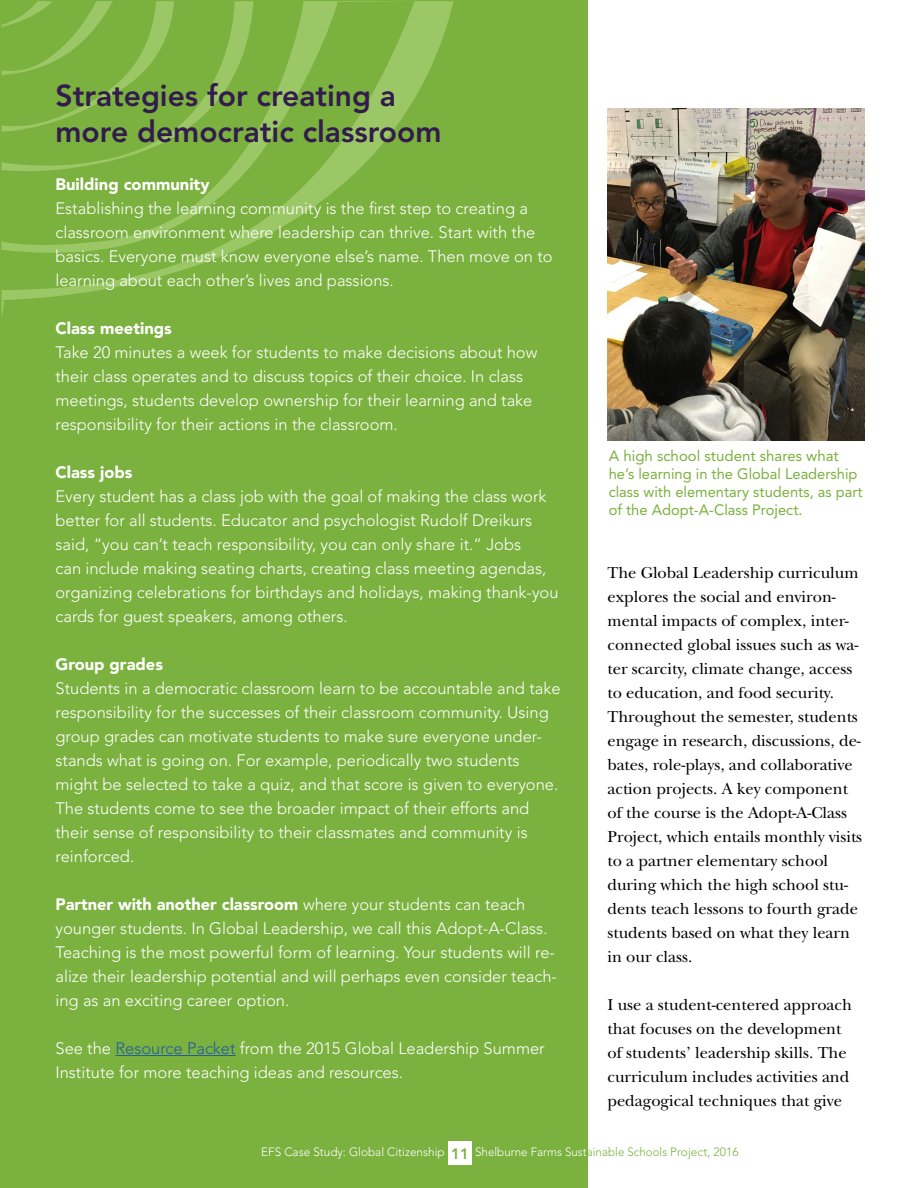
<style>
.page{position:relative;width:918px;height:1188px;background:#fff}
.page>*{position:absolute;margin:0;border:0;box-sizing:border-box;transform-origin:0 0}
.t1{font:800 30px/36px "Avenir";color:#331b4e}
.t2{font:300 16.5px/24px "Avenir";color:#fff}
.t3{font:16.5px/24px "New Baskerville";color:#000}
.t4{font:900 16.5px "Avenir";color:#fff}
.t5{font:15px/18px "Avenir";color:#7bb13e}
.t6{font:300 12px "Avenir";color:#fff}
.s1{font-weight:900}
.s2{color:#215e9e}
.s3{font-weight:800;font-size:15px;color:#7bb13e}
.s4{color:#7bb13e}
</style>
<div class="page">
<div style="left:0;top:0;width:588px;height:1188px;background:#7bb13e"></div>
<svg style="left:2px;top:1px;width:452px;height:314px"></svg>
<hr style="left:115px;top:1055px;width:121px;height:1px;background:#215e9e">
<div style="left:448px;top:1142px;width:24px;height:23px;background:#fff"></div>
<img style="left:608px;top:109px;width:256px;height:331px">
<h1 class="t1" style="left:56px;top:77px;width:388px">Strategies for creating a more democratic classroom</h1>
<p class="t4" style="left:56px;top:174px;width:156px">Building community</p>
<p class="t2" style="left:56px;top:196px;width:499px">Establishing the learning community is the first step to creating a classroom environment where leadership can thrive. Start with the basics. Everyone must know everyone else’s name. Then move on to learning about each other’s lives and passions.</p>
<p class="t4" style="left:56px;top:318px;width:118px">Class meetings</p>
<p class="t2" style="left:56px;top:340px;width:483px">Take 20 minutes a week for students to make decisions about how their class operates and to discuss topics of their choice. In class meetings, students develop ownership for their learning and take responsibility for their actions in the classroom.</p>
<p class="t4" style="left:56px;top:462px;width:79px">Class jobs</p>
<p class="t2" style="left:56px;top:484px;width:505px">Every student has a class job with the goal of making the class work better for all students. Educator and psychologist Rudolf Dreikurs said, “you can’t teach responsibility, you can only share it.” Jobs<br>can include making seating charts, creating class meeting agendas, organizing celebrations for birthdays and holidays, making thank-you cards for guest speakers, among others.</p>
<p class="t4" style="left:56px;top:654px;width:109px">Group grades</p>
<p class="t2" style="left:56px;top:676px;width:507px">Students in a democratic classroom learn to be accountable and take responsibility for the successes of their classroom community. Using group grades can motivate students to make sure everyone under&shy;stands what is going on. For example, periodically two students might be selected to take a quiz, and that score is given to everyone.<br>The students come to see the broader impact of their efforts and their sense of responsibility to their classmates and community is reinforced.</p>
<p class="t2" style="left:56px;top:892px;width:503px"><span class="s1">Partner with another classroom</span> where your students can teach younger students. In Global Leadership, we call this Adopt-A-Class.<br>Teaching is the most powerful form of learning. Your students will re&shy;alize their leadership potential and will perhaps even consider teach&shy;ing as an exciting career option.</p>
<p class="t2" style="left:56px;top:1036px;width:491px">See the <span class="s2">Resource Packet</span> from the 2015 Global Leadership Summer<br>Institute for more teaching ideas and resources.</p>
<p class="t5" style="left:609px;top:447px;width:256px">A high school student shares what he’s learning in the Global Leadership class with elementary students, as part of the Adopt-A-Class Project.</p>
<p class="t3" style="left:608px;top:561px;width:256px">The Global Leadership curriculum explores the social and environ&shy;mental impacts of complex, inter&shy;connected global issues such as wa&shy;ter scarcity, climate change, access to education, and food security.<br>Throughout the semester, students engage in research, discussions, de&shy;bates, role-plays, and collaborative action projects. A key component of the course is the Adopt-A-Class Project, which entails monthly visits to a partner elementary school during which the high school stu&shy;dents teach lessons to fourth grade students based on what they learn in our class.</p>
<p class="t3" style="left:608px;top:993px;width:246px">I use a student-centered approach that focuses on the development of students’ leadership skills. The curriculum includes activities and pedagogical techniques that give</p>
<p class="t6" style="left:261px;top:1145px;width:479px">EFS Case Study: Global Citizenship <span class="s3">11</span> Shelburne Farms Sust<span class="s4">ainable Schools Project, 2016</span></p>
</div>
